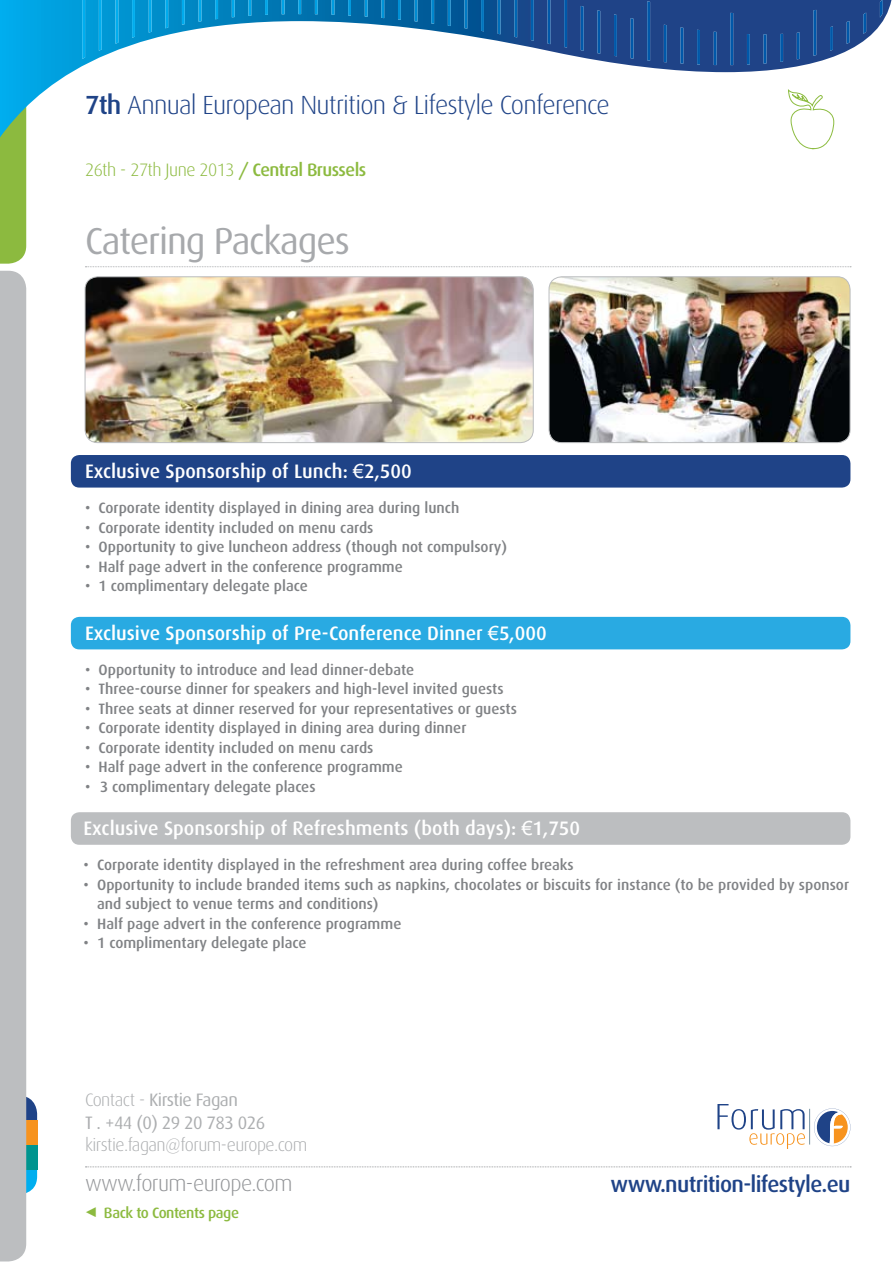
<style>
.page{position:relative;width:893px;height:1263px;background:#fff}
.page>*{position:absolute;margin:0;border:0;box-sizing:border-box;transform-origin:0 0}
.t1{font:37.5px "Dax";letter-spacing:-.03em;color:#a7a9ac}
.t2{font:300 26.25px "Dax";letter-spacing:-.03em;color:#1f4387}
.t3{font:500 22.5px "Dax";letter-spacing:-.03em;color:#1f4387}
.t4{font:300 22.2px "Dax";letter-spacing:-.03em;color:#939598}
.t5{font:500 19.5px "Dax";color:#fff}
.t6{font:18px/22.5px "Dax";letter-spacing:-.03em;color:#acaeb0}
.t7{font:300 18px "Dax";letter-spacing:-.03em;color:#8cba3f}
.t8{font:300 18px "Dax";letter-spacing:-.03em;color:#acaeb0}
.t9{font:500 15px/19.5px "Dax";color:#808285}
.t10{font:500 15px "Dax";letter-spacing:-.03em;color:#8cba3f}
.s1{font-weight:500}
.s2{font-family:"Arial";font-weight:400}
.s3{font-weight:300}
.s4{font-family:"Modern Pictograms";font-weight:400;font-size:24px}
</style>
<div class="page">
<svg style="left:85px;top:266px;width:766px;height:1px"></svg>
<svg style="left:717px;top:1104px;width:88px;height:45px"></svg>
<svg style="left:814px;top:1108px;width:36px;height:38px"></svg>
<hr style="left:809px;top:1109px;width:1px;height:35px;background:#7895a3">
<div style="left:0;top:137px;width:26px;height:127px;background:#8cba3f"></div>
<svg style="left:85px;top:1166px;width:766px;height:1px"></svg>
<div style="left:0;top:1120px;width:37px;height:74px;background:#00aeef;border-radius:18px"></div>
<div style="left:0;top:1096px;width:37px;height:74px;background:#1f4387;border-radius:18px"></div>
<div style="left:0;top:1120px;width:37px;height:25px;background:#f7931e"></div>
<div style="left:0;top:1145px;width:37px;height:25px;background:#00958f"></div>
<div style="left:0;top:271px;width:26px;height:990px;background:#bcbec0"></div>
<svg style="left:0;top:0;width:891px;height:137px"></svg>
<svg style="left:82px;top:0;width:801px;height:65px"></svg>
<svg style="left:788px;top:64px;width:46px;height:85px"></svg>
<div style="left:71px;top:812px;width:779px;height:33px;background:#bcbec0;border-radius:9px"></div>
<div style="left:71px;top:617px;width:779px;height:32px;background:#29aae2;border-radius:9px"></div>
<div style="left:71px;top:455px;width:779px;height:33px;background:#1f4387;border-radius:9px"></div>
<img style="left:549px;top:277px;width:301px;height:166px">
<div style="left:549px;top:276px;width:301px;height:167px;border:1px solid #bcbec0;border-radius:13px"></div>
<img style="left:85px;top:278px;width:448px;height:165px">
<div style="left:85px;top:276px;width:449px;height:167px;border:1px solid #bcbec0;border-radius:13px"></div>
<h2 class="t2" style="left:85px;top:90px;width:526px"><span class="s1">7th</span> Annual European Nutrition &amp; Lifestyle Conference</h2>
<p class="t7" style="left:85px;top:159px;width:283px">26th - 27th June 2013 <span class="s1">/ Central Brussels</span></p>
<h1 class="t1" style="left:85px;top:220px;width:266px">Catering Packages</h1>
<h3 class="t5" style="left:85px;top:460px;width:328px">Exclusive Sponsorship of Lunch: <span class="s2">€</span>2,500</h3>
<p class="t9" style="left:85px;top:498px;width:376px">• Corporate identity displayed in dining area during lunch</p>
<p class="t9" style="left:85px;top:518px;width:290px">• Corporate identity included on menu cards</p>
<p class="t9" style="left:85px;top:537px;width:424px">• Opportunity to give luncheon address (though not compulsory)</p>
<p class="t9" style="left:85px;top:557px;width:319px">• Half page advert in the conference programme</p>
<p class="t9" style="left:85px;top:576px;width:224px">• 1 complimentary delegate place</p>
<h3 class="t5" style="left:85px;top:622px;width:463px">Exclusive Sponsorship of Pre-Conference Dinner <span class="s2">€</span>5,000</h3>
<p class="t9" style="left:85px;top:660px;width:331px">• Opportunity to introduce and lead dinner-debate</p>
<p class="t9" style="left:85px;top:680px;width:420px">• Three-course dinner for speakers and high-level invited guests</p>
<p class="t9" style="left:85px;top:699px;width:433px">• Three seats at dinner reserved for your representatives or guests</p>
<p class="t9" style="left:85px;top:719px;width:383px">• Corporate identity displayed in dining area during dinner</p>
<p class="t9" style="left:85px;top:738px;width:290px">• Corporate identity included on menu cards</p>
<p class="t9" style="left:85px;top:758px;width:319px">• Half page advert in the conference programme</p>
<p class="t9" style="left:85px;top:777px;width:232px">• 3 complimentary delegate places</p>
<h3 class="t5" style="left:84px;top:817px;width:498px">Exclusive Sponsorship of Refreshments (both days): <span class="s2">€</span>1,750</h3>
<p class="t9" style="left:84px;top:855px;width:492px">• Corporate identity displayed in the refreshment area during coffee breaks</p>
<p class="t9" style="left:97px;top:875px;width:753px;text-indent:-14px">• Opportunity to include branded items such as napkins, chocolates or biscuits for instance (to be provided by sponsor and subject to venue terms and conditions)</p>
<p class="t9" style="left:84px;top:914px;width:319px">• Half page advert in the conference programme</p>
<p class="t9" style="left:84px;top:933px;width:224px">• 1 complimentary delegate place</p>
<p class="t6" style="left:85px;top:1089px;width:182px"><span class="s3">Contact -</span> Kirstie Fagan<br>T . +44 (0) 29 20 783 026</p>
<p class="t8" style="left:85px;top:1135px;width:224px">kirstie.fagan@forum-europe.com</p>
<h3 class="t4" style="left:85px;top:1171px;width:209px">www.forum-europe.com</h3>
<p class="t10" style="left:85px;top:1204px;width:156px"><span class="s4">&lt;</span> Back to Contents page</p>
<h3 class="t3" style="left:611px;top:1172px;width:241px">www.nutrition-lifestyle.eu</h3>
</div>
